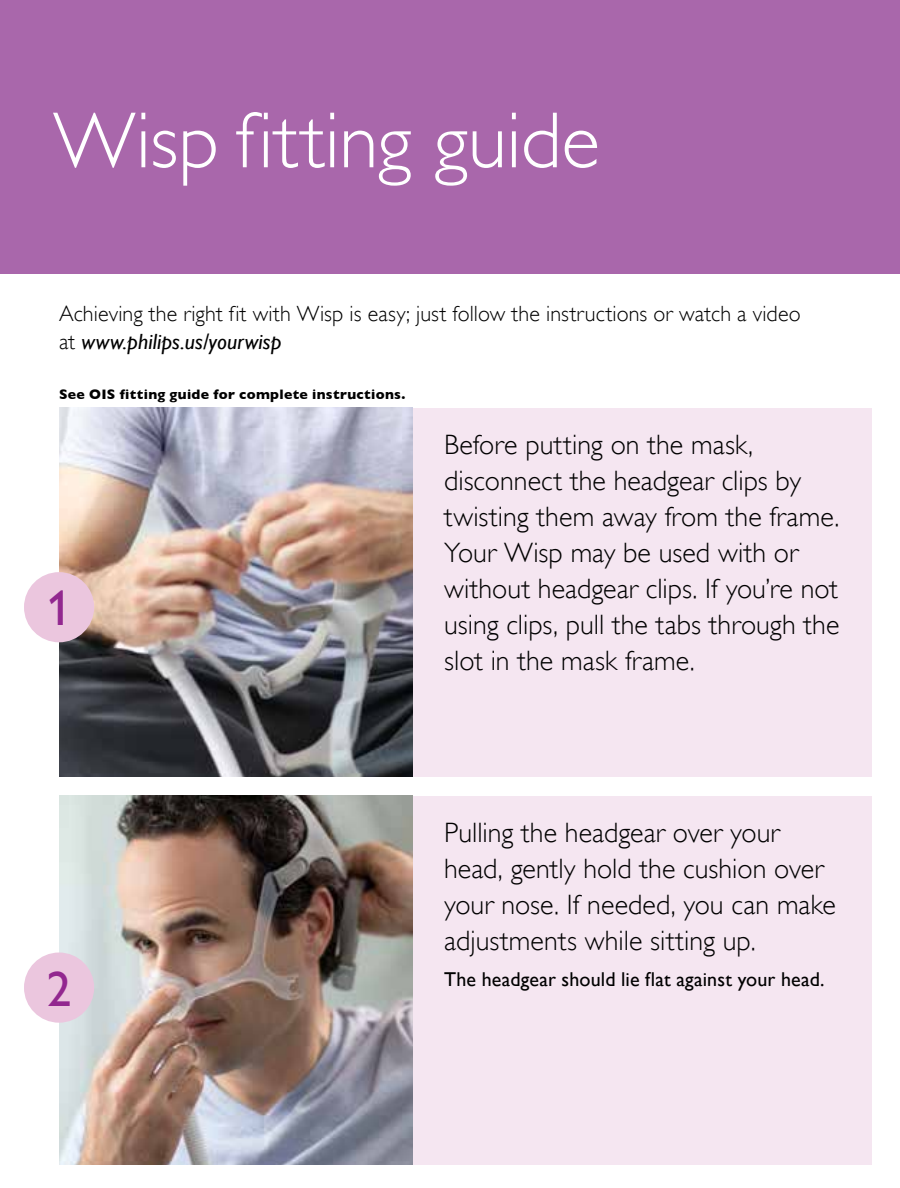
<style>
.page{position:relative;width:900px;height:1188px;background:#fff}
.page>*{position:absolute;margin:0;border:0;box-sizing:border-box;transform-origin:0 0}
.t1{font:300 80px "Gill Alt One";letter-spacing:-.005em;color:#fff}
.t2{font:49.2px "Gill Alt One";color:#92278f}
.t3{font:300 28px/36px "Gill Alt One";color:#000}
.t4{font:300 22px/28px "Gill Alt One";letter-spacing:.01em;color:#000}
.t5{font:20px "Gill Alt One";letter-spacing:.005em;color:#000}
.t6{font:700 14px "Gill Sans";letter-spacing:.025em;color:#000}
.s1{font-weight:400;font-style:italic}
</style>
<div class="page">
<div style="left:0;top:0;width:900px;height:274px;background:#a967ab"></div>
<div style="left:323px;top:796px;width:549px;height:369px;background:#f5e6f1"></div>
<div style="left:309px;top:408px;width:563px;height:368px;background:#f5e6f1"></div>
<img style="left:59px;top:408px;width:354px;height:368px">
<img style="left:59px;top:796px;width:354px;height:369px">
<div style="left:24px;top:953px;width:70px;height:70px;background:#ebc6de;border-radius:50%"></div>
<div style="left:24px;top:572px;width:70px;height:70px;background:#ebc6de;border-radius:50%"></div>
<h1 class="t1" style="left:53px;top:94px;width:548px">Wisp fitting guide</h1>
<p class="t4" style="left:59px;top:299px;width:743px">Achieving the right fit with Wisp is easy; just follow the instructions or watch a video at <span class="s1">www.philips.us/yourwisp</span></p>
<p class="t6" style="left:59px;top:384px;width:348px">See OIS fitting guide for complete instructions.</p>
<h2 class="t2" style="left:47px;top:580px;width:26px">1</h2>
<p class="t3" style="left:444px;top:426px;width:397px">Before putting on the mask, disconnect the headgear clips by twisting them away from the frame.<br>Your Wisp may be used with or without headgear clips. If you’re not using clips, pull the tabs through the slot in the mask frame.</p>
<h2 class="t2" style="left:47px;top:961px;width:26px">2</h2>
<p class="t3" style="left:444px;top:815px;width:393px">Pulling the headgear over your head, gently hold the cushion over your nose. If needed, you can make adjustments while sitting up.</p>
<p class="t5" style="left:444px;top:968px;width:382px">The headgear should lie flat against your head.</p>
</div>
